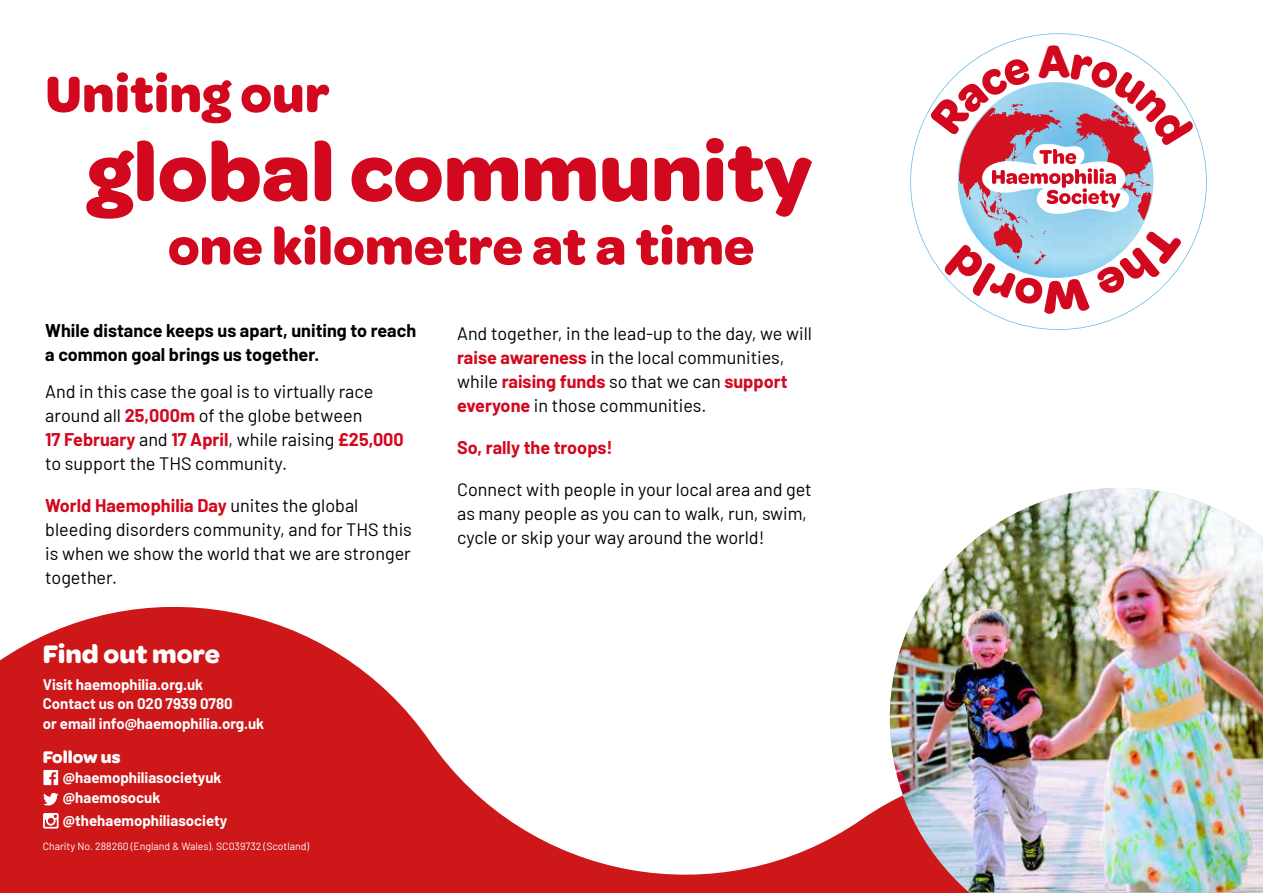
<style>
.page{position:relative;width:1263px;height:893px;background:#fff}
.page>*{position:absolute;margin:0;border:0;box-sizing:border-box;transform-origin:0 0}
.t1{font:700 85.5px "Omnes";color:#d2091e}
.t2{font:700 54px "Omnes";color:#d2091e}
.t3{font:700 27px "Omnes";color:#fff}
.t4{font:18px/24px "Barlow";color:#000}
.t5{font:700 18px/24px "Barlow";color:#000}
.t6{font:700 18px "Barlow";color:#d2091e}
.t7{font:700 18px "Omnes";color:#fff}
.t8{font:700 15px/19.5px "Barlow";color:#fff}
.t9{font:10.5px "Barlow";color:#fff}
.s1{font-weight:700;color:#d2091e}
</style>
<div class="page">
<svg style="left:0;top:606px;width:890px;height:287px;fill:#cd1719"></svg>
<img style="left:890px;top:488px;width:373px;height:404px">
<svg style="left:43px;top:770px;width:15px;height:15px"></svg>
<svg style="left:43px;top:813px;width:16px;height:16px"></svg>
<svg style="left:43px;top:793px;width:16px;height:12px"></svg>
<svg style="left:910px;top:33px;width:297px;height:297px"></svg>
<svg style="left:929px;top:45px;width:266px;height:269px"></svg>
<h2 class="t2" style="left:45px;top:54px;width:286px">Uniting our</h2>
<h1 class="t1" style="left:87px;top:109px;width:727px">global community</h1>
<h2 class="t2" style="left:168px;top:206px;width:588px">one kilometre at a time</h2>
<p class="t5" style="left:45px;top:317px;width:373px">While distance keeps us apart, uniting to reach a common goal brings us together.</p>
<p class="t4" style="left:45px;top:378px;width:360px">And in this case the goal is to virtually race around all <span class="s1">25,000m</span> of the globe between<br><span class="s1">17 February</span> and <span class="s1">17 April</span>, while raising <span class="s1">£25,000 </span>to support the THS community.</p>
<p class="t4" style="left:45px;top:492px;width:368px"><span class="s1">World Haemophilia Day</span> unites the global bleeding disorders community, and for THS this is when we show the world that we are stronger together.</p>
<h3 class="t3" style="left:43px;top:634px;width:179px">Find out more</h3>
<p class="t8" style="left:43px;top:673px;width:223px">Visit haemophilia.org.uk<br>Contact us on 020 7939 0780<br>or email info@haemophilia.org.uk</p>
<p class="t7" style="left:43px;top:744px;width:79px">Follow us</p>
<p class="t8" style="left:63px;top:766px;width:160px;line-height:20.5px">@haemophiliasocietyuk @haemosocuk</p>
<p class="t8" style="left:63px;top:810px;width:166px">@thehaemophiliasociety</p>
<p class="t9" style="left:43px;top:838px;width:268px">Charity No. 288260 (England &amp; Wales). SC039732 (Scotland)</p>
<p class="t4" style="left:457px;top:320px;width:356px">And together, in the lead-up to the day, we will <span class="s1">raise awareness</span> in the local communities, while <span class="s1">raising funds</span> so that we can <span class="s1">support everyone</span> in those communities.</p>
<p class="t6" style="left:457px;top:434px;width:157px">So, rally the troops!</p>
<p class="t4" style="left:457px;top:476px;width:356px">Connect with people in your local area and get as many people as you can to walk, run, swim, cycle or skip your way around the world!</p>
</div>
